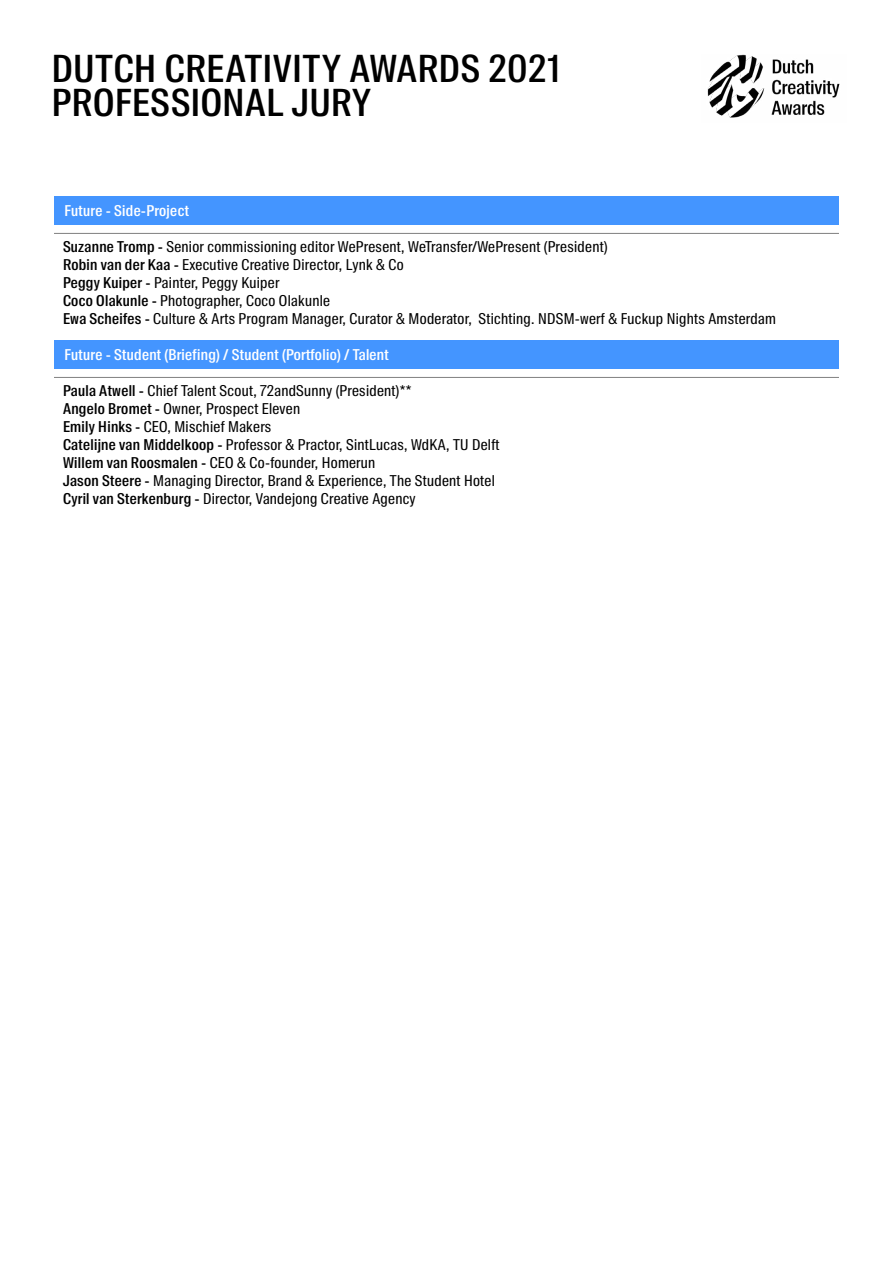
<style>
.page{position:relative;width:893px;height:1263px;background:#fff}
.page>*{position:absolute;margin:0;border:0;box-sizing:border-box;transform-origin:0 0}
.t1{font:500 37.5px/34.5px "Suisse Intl Condensed";letter-spacing:.02em;color:#000}
.t2{font:15px/18px "Suisse Intl Condensed";letter-spacing:.02em;color:#000}
.t3{font:500 15px "Suisse Intl Condensed";letter-spacing:.02em;color:#fff}
.s1{font-weight:500}
</style>
<div class="page">
<div style="left:54px;top:197px;width:785px;height:28px;background:#4495ff"></div>
<hr style="left:54px;top:233px;width:785px;height:1px;background:#808080">
<div style="left:54px;top:341px;width:785px;height:28px;background:#4495ff"></div>
<hr style="left:54px;top:377px;width:785px;height:1px;background:#808080">
<img style="left:707px;top:54px;width:133px;height:64px">
<h1 class="t1" style="left:52px;top:52px;width:509px">DUTCH CREATIVITY AWARDS 2021<br>PROFESSIONAL JURY</h1>
<p class="t3" style="left:64px;top:202px;width:126px">Future - Side-Project</p>
<p class="t2" style="left:63px;top:238px;width:714px"><span class="s1">Suzanne Tromp -</span> Senior commissioning editor WePresent, WeTransfer/WePresent (President)<br><span class="s1">Robin van der Kaa -</span> Executive Creative Director, Lynk &amp; Co<br><span class="s1">Peggy Kuiper -</span> Painter, Peggy Kuiper<br><span class="s1">Coco Olakunle -</span> Photographer, Coco Olakunle<br><span class="s1">Ewa Scheifes -</span> Culture &amp; Arts Program Manager, Curator &amp; Moderator, Stichting. NDSM-werf &amp; Fuckup Nights Amsterdam</p>
<p class="t3" style="left:64px;top:346px;width:326px">Future - Student (Briefing) / Student (Portfolio) / Talent</p>
<p class="t2" style="left:63px;top:382px;width:438px"><span class="s1">Paula Atwell -</span> Chief Talent Scout, 72andSunny (President)**<br><span class="s1">Angelo Bromet -</span> Owner, Prospect Eleven<br><span class="s1">Emily Hinks -</span> CEO, Mischief Makers<br><span class="s1">Catelijne van Middelkoop -</span> Professor &amp; Practor, SintLucas, WdKA, TU Delft <span class="s1">Willem van Roosmalen -</span> CEO &amp; Co-founder, Homerun<br><span class="s1">Jason Steere -</span> Managing Director, Brand &amp; Experience, The Student Hotel <span class="s1">Cyril van Sterkenburg -</span> Director, Vandejong Creative Agency</p>
</div>
